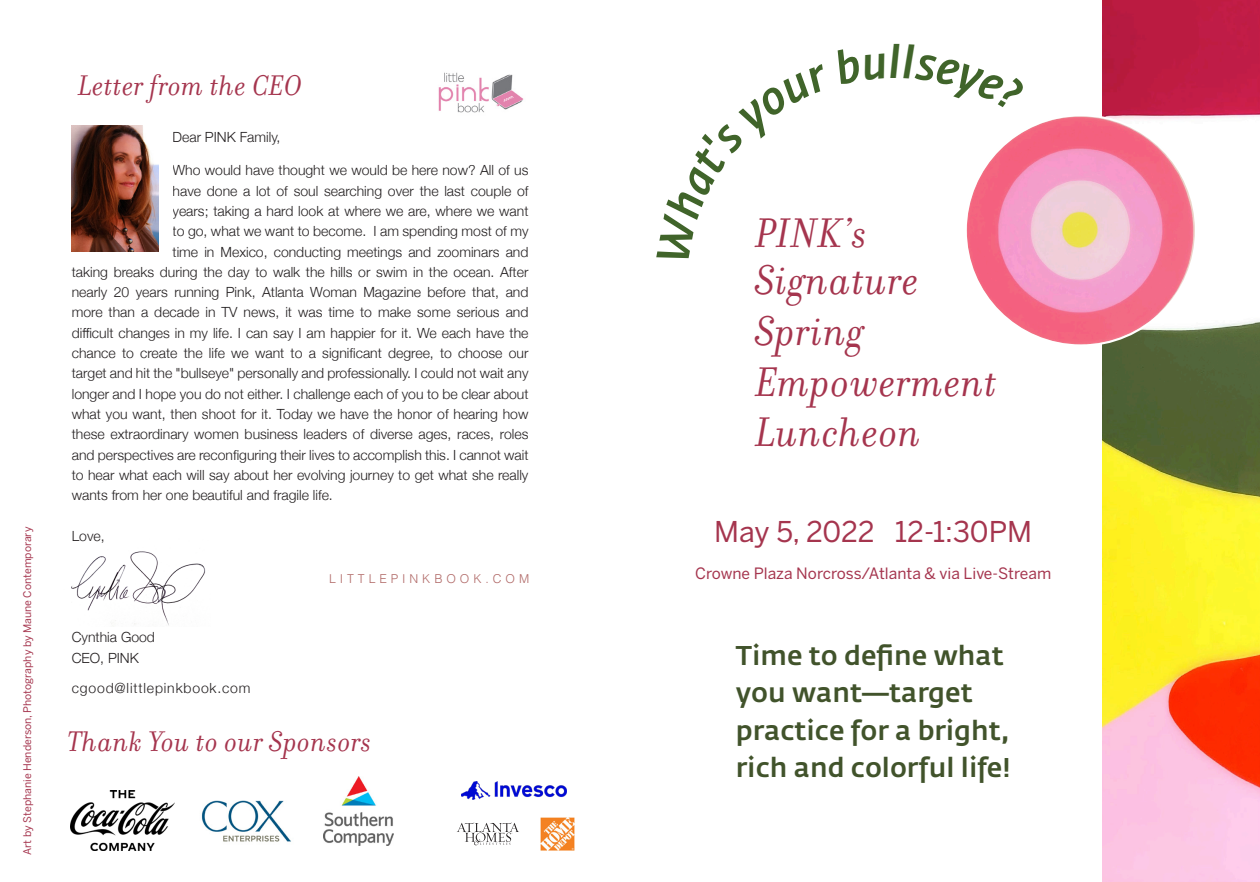
<style>
.page{position:relative;width:1260px;height:882px;background:#fff}
.page>*{position:absolute;margin:0;border:0;box-sizing:border-box;transform-origin:0 0}
.t1{font:italic 500 45.15px "Fedra Sans";color:#40642a}
.t2{font:italic 44.62px/50.6px "Filosofia OT";letter-spacing:.02em;color:#a5354e}
.t3{font:italic 30.62px "Filosofia OT";letter-spacing:.02em;color:#a5354e}
.t4{font:28.53px "Benton Sans";color:#a5354e}
.t5{font:500 26.78px/37.6px "Fedra Sans";color:#41532b}
.t6{font:15.58px "Benton Sans";color:#a5354e}
.t7{font:300 14px "Helvetica Neue";color:#231f20}
.t8{font:300 14px "Helvetica Neue";letter-spacing:.06em;color:#231f20}
.t9{font:300 12.25px "Helvetica";letter-spacing:.32em;color:#b16a68}
.t10{font:10.5px "Benton Sans";color:#a5354e}
</style>
<div class="page">
<img style="left:71px;top:551px;width:135px;height:75px">
<img style="left:72px;top:126px;width:86px;height:126px">
<img style="left:438px;top:72px;width:86px;height:41px">
<img style="left:1102px;top:0;width:158px;height:882px">
<img style="left:966px;top:115px;width:230px;height:230px;border-radius:115px">
<img style="left:324px;top:776px;width:70px;height:70px">
<img style="left:541px;top:817px;width:33px;height:33px">
<svg style="left:457px;top:822px;width:62px;height:23px"></svg>
<img style="left:70px;top:791px;width:105px;height:60px">
<img style="left:201px;top:800px;width:90px;height:42px">
<img style="left:461px;top:781px;width:106px;height:19px">
<p class="t10" style="left:21px;top:855px;width:330px;rotate:-90deg">Art by Stephanie Henderson, Photography by Maune Contemporary</p>
<p class="t3" style="left:78px;top:69px;width:225px">Letter from the CEO</p>
<p class="t7" style="left:173px;top:125px;width:109px">Dear PINK Family,</p>
<p class="t7" style="left:173px;top:159px;width:357px">Who would have thought we would be here now? All of us</p>
<p class="t7" style="left:173px;top:179px;width:357px">have done a lot of soul searching over the last couple of</p>
<p class="t7" style="left:173px;top:200px;width:358px">years; taking a hard look at where we are, where we want</p>
<p class="t7" style="left:173px;top:220px;width:357px">to go, what we want to become. I am spending most of my</p>
<p class="t7" style="left:173px;top:240px;width:357px">time in Mexico, conducting meetings and zoominars and</p>
<p class="t7" style="left:72px;top:261px;width:458px">taking breaks during the day to walk the hills or swim in the ocean. After</p>
<p class="t7" style="left:72px;top:281px;width:458px">nearly 20 years running Pink, Atlanta Woman Magazine before that, and</p>
<p class="t7" style="left:72px;top:301px;width:458px">more than a decade in TV news, it was time to make some serious and</p>
<p class="t7" style="left:72px;top:321px;width:458px">difficult changes in my life. I can say I am happier for it. We each have the</p>
<p class="t7" style="left:72px;top:342px;width:458px">chance to create the life we want to a significant degree, to choose our</p>
<p class="t7" style="left:72px;top:362px;width:458px">target and hit the "bullseye" personally and professionally. I could not wait any</p>
<p class="t7" style="left:72px;top:382px;width:458px">longer and I hope you do not either. I challenge each of you to be clear about</p>
<p class="t7" style="left:72px;top:403px;width:458px">what you want, then shoot for it. Today we have the honor of hearing how</p>
<p class="t7" style="left:72px;top:423px;width:458px">these extraordinary women business leaders of diverse ages, races, roles</p>
<p class="t7" style="left:72px;top:443px;width:458px">and perspectives are reconfiguring their lives to accomplish this. I cannot wait</p>
<p class="t7" style="left:72px;top:464px;width:458px">to hear what each will say about her evolving journey to get what she really</p>
<p class="t7" style="left:72px;top:484px;width:263px">wants from her one beautiful and fragile life.</p>
<p class="t7" style="left:72px;top:524px;width:34px">Love,</p>
<p class="t7" style="left:72px;top:626px;width:85px">Cynthia Good</p>
<p class="t7" style="left:72px;top:646px;width:69px">CEO, PINK</p>
<p class="t8" style="left:72px;top:677px;width:180px">cgood@littlepinkbook.com</p>
<p class="t9" style="left:329px;top:568px;width:202px">LITTLEPINKBOOK.COM</p>
<p class="t3" style="left:68px;top:724px;width:306px">Thank You to our Sponsors</p>
<p class="t1" style="left:889px;top:37px;width:14px">l</p>
<p class="t2" style="left:755px;top:210px;width:165px;line-height:47.2px">PINK’s<br>Signature</p>
<p class="t2" style="left:755px;top:306px;width:244px">Spring<br>Empowerment<br>Luncheon</p>
<p class="t4" style="left:714px;top:515px;width:320px">May 5, 2022 12-1:30PM</p>
<p class="t6" style="left:695px;top:564px;width:358px">Crowne Plaza Norcross/Atlanta &amp; via Live-Stream</p>
<p class="t5" style="left:736px;top:637px;width:276px">Time to define what you want—target practice for a bright, rich and colorful life!</p>
</div>
